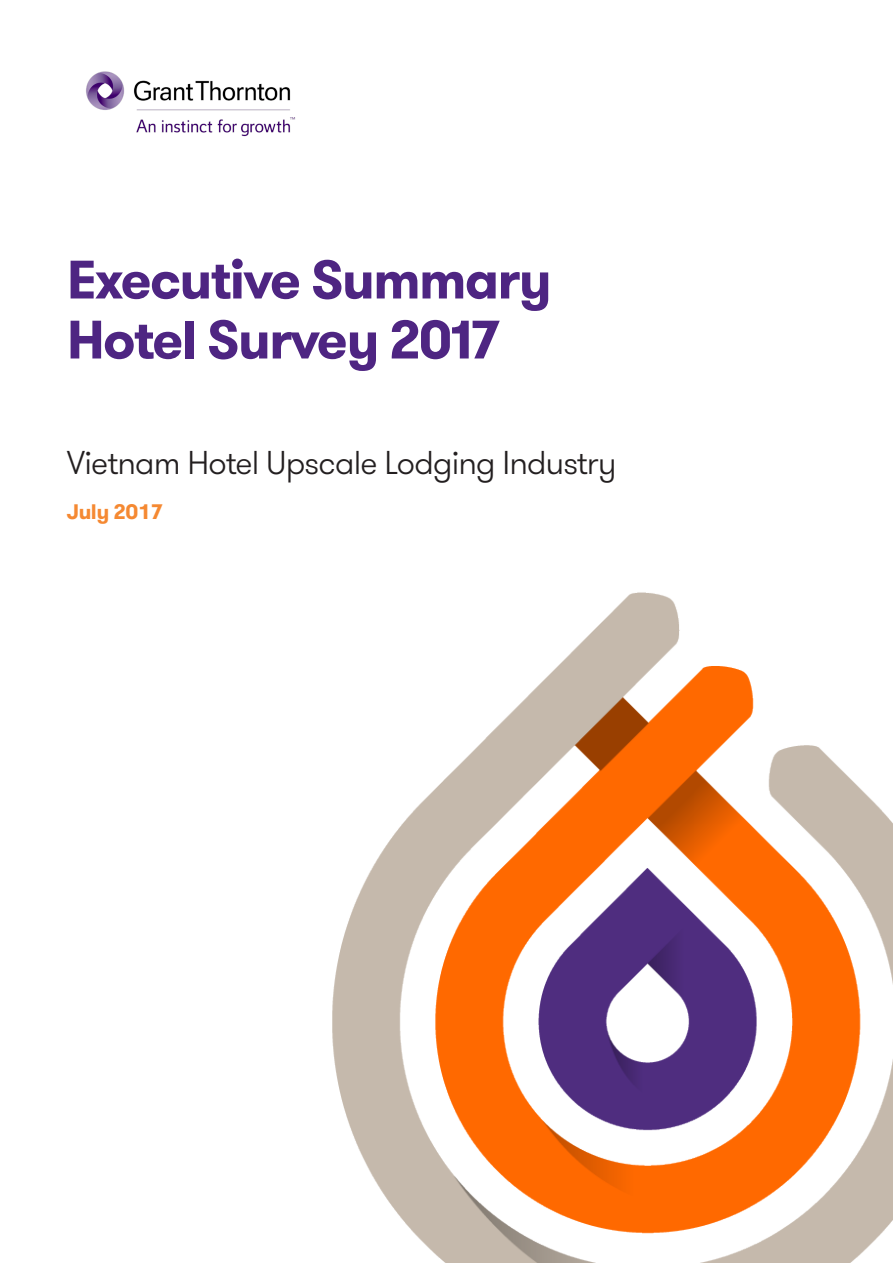
<style>
.page{position:relative;width:893px;height:1263px;background:#fff}
.page>*{position:absolute;margin:0;border:0;box-sizing:border-box;transform-origin:0 0}
.AA_Front_cover_title{font:700 54px "GT Walsheim Pro";letter-spacing:-.03em;color:#4e2582}
.B_Cover_sub_heading{font:300 33px "GT Walsheim Pro";letter-spacing:-.025em;color:#231f20}
.BB_Cover_date{font:700 21px "GT Walsheim Pro";letter-spacing:-.025em;color:#f58932}
</style>
<div class="page">
<img style="left:332px;top:592px;width:561px;height:671px">
<img style="left:86px;top:71px;width:209px;height:66px">
<p class="AA_Front_cover_title" style="left:67px;top:244px;width:486px">Executive Summary</p>
<p class="AA_Front_cover_title" style="left:67px;top:304px;width:434px">Hotel Survey 2017</p>
<p class="B_Cover_sub_heading" style="left:67px;top:441px;width:551px">Vietnam Hotel Upscale Lodging Industry</p>
<p class="BB_Cover_date" style="left:67px;top:498px;width:98px">July 2017</p>
</div>
